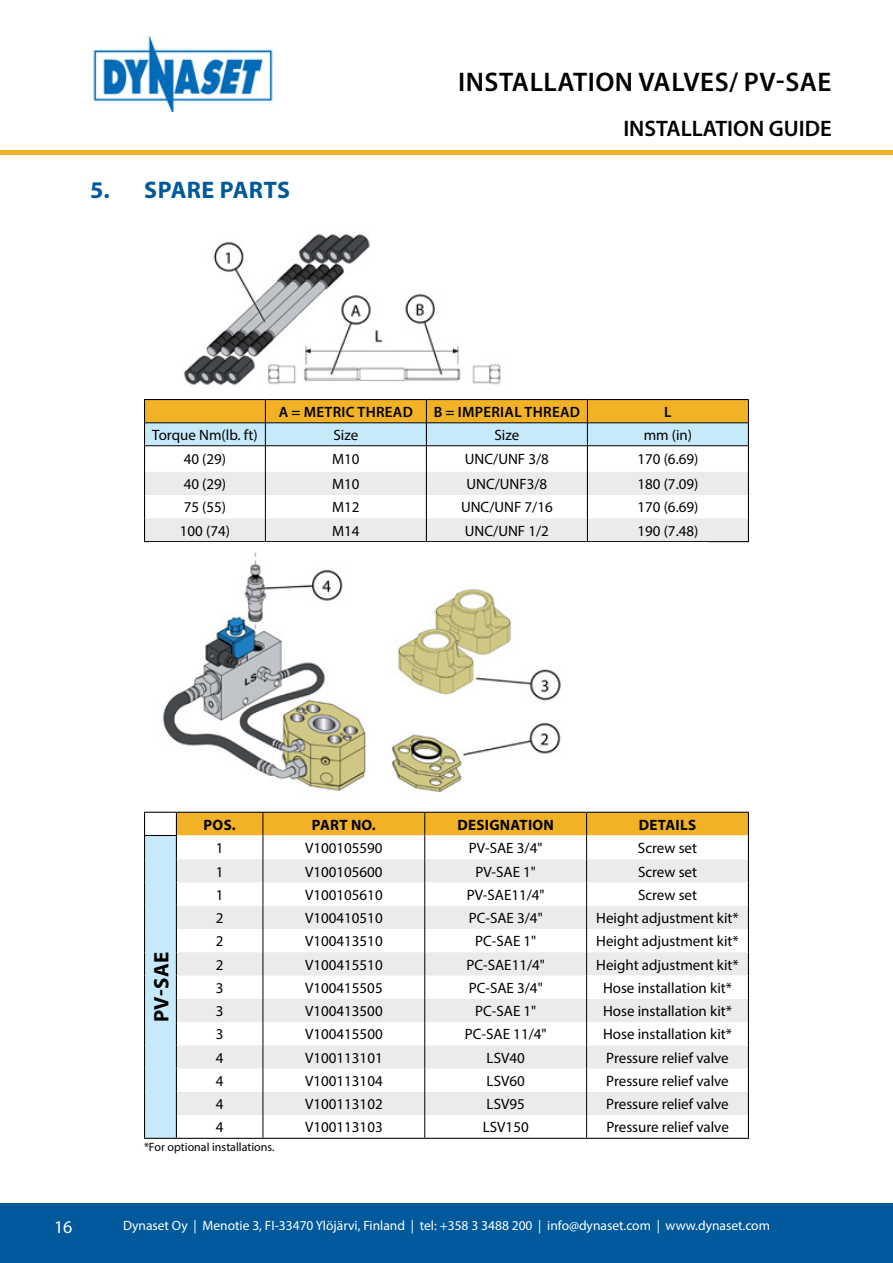
<style>
.page{position:relative;width:893px;height:1263px;background:#fff}
.page>*{position:absolute;margin:0;border:0;box-sizing:border-box;transform-origin:0 0}
.t1{font:600 27px "Myriad Pro";letter-spacing:.02em;color:#000}
.t2{font:700 24px "Myriad Pro";letter-spacing:.02em;color:#00599b}
.t3{font:600 22.5px "Myriad Pro";color:#000}
.t4{font:700 21px "Myriad Pro";color:#000}
.t5{font:18px "Myriad Pro";color:#fff}
.t6{font:15px "Myriad Pro";color:#000}
.t7{font:600 15px "Myriad Pro";letter-spacing:.02em;color:#000}
.t8{font:700 15px "Myriad Pro";letter-spacing:.02em;color:#000}
.t9{font:13.5px "Myriad Pro";color:#fff}
.t10{font:12px "Myriad Pro";color:#000}
</style>
<div class="page">
<hr style="left:0;top:150px;width:893px;height:4px;background:#f2b226">
<div style="left:0;top:1203px;width:893px;height:60px;background:#00599b"></div>
<img style="left:93px;top:35px;width:180px;height:76px">
<img style="left:183px;top:234px;width:318px;height:152px">
<hr style="left:144px;top:399px;width:121px;height:1px;background:#000">
<hr style="left:265px;top:399px;width:161px;height:1px;background:#000">
<hr style="left:426px;top:399px;width:161px;height:1px;background:#000">
<hr style="left:587px;top:399px;width:162px;height:1px;background:#000">
<svg style="left:144px;top:400px;width:605px;height:141px"></svg>
<hr style="left:144px;top:541px;width:121px;height:1px;background:#000">
<hr style="left:265px;top:541px;width:161px;height:1px;background:#000">
<hr style="left:426px;top:541px;width:161px;height:1px;background:#000">
<hr style="left:587px;top:541px;width:162px;height:1px;background:#000">
<img style="left:163px;top:552px;width:398px;height:240px">
<div style="left:145px;top:835px;width:31px;height:303px;background:#c7eafb"></div>
<hr style="left:144px;top:1138px;width:32px;height:1px;background:#000">
<hr style="left:144px;top:835px;width:33px;height:1px;background:#000">
<hr style="left:144px;top:812px;width:32px;height:1px;background:#000">
<svg style="left:144px;top:813px;width:1px;height:325px"></svg>
<svg style="left:176px;top:812px;width:573px;height:326px"></svg>
<hr style="left:176px;top:1138px;width:87px;height:1px;background:#000">
<hr style="left:263px;top:1138px;width:162px;height:1px;background:#000">
<hr style="left:425px;top:1138px;width:162px;height:1px;background:#000">
<hr style="left:587px;top:1138px;width:162px;height:1px;background:#000">
<h2 class="t2" style="left:90px;top:174px;width:201px">5. SPARE PARTS</h2>
<h1 class="t1" style="left:458px;top:65px;width:375px">INSTALLATION VALVES/ PV-SAE</h1>
<h3 class="t3" style="left:623px;top:115px;width:210px">INSTALLATION GUIDE</h3>
<p class="t7" style="left:279px;top:402px;width:136px">A = METRIC THREAD</p>
<p class="t7" style="left:434px;top:402px;width:148px">B = IMPERIAL THREAD</p>
<p class="t7" style="left:664px;top:402px;width:9px">L</p>
<p class="t6" style="left:152px;top:425px;width:107px">Torque Nm(lb. ft)</p>
<p class="t6" style="left:334px;top:425px;width:26px">Size</p>
<p class="t6" style="left:495px;top:425px;width:26px">Size</p>
<p class="t6" style="left:644px;top:425px;width:50px">mm (in)</p>
<p class="t6" style="left:184px;top:450px;width:44px">40 (29)</p>
<p class="t6" style="left:332px;top:450px;width:29px">M10</p>
<p class="t6" style="left:465px;top:450px;width:86px">UNC/UNF 3/8</p>
<p class="t6" style="left:637px;top:450px;width:62px">170 (6.69)</p>
<p class="t6" style="left:184px;top:475px;width:44px">40 (29)</p>
<p class="t6" style="left:332px;top:475px;width:29px">M10</p>
<p class="t6" style="left:466px;top:475px;width:82px">UNC/UNF3/8</p>
<p class="t6" style="left:637px;top:475px;width:62px">180 (7.09)</p>
<p class="t6" style="left:184px;top:498px;width:44px">75 (55)</p>
<p class="t6" style="left:332px;top:498px;width:29px">M12</p>
<p class="t6" style="left:461px;top:498px;width:93px">UNC/UNF 7/16</p>
<p class="t6" style="left:637px;top:498px;width:62px">170 (6.69)</p>
<p class="t6" style="left:180px;top:521px;width:52px">100 (74)</p>
<p class="t6" style="left:332px;top:521px;width:29px">M14</p>
<p class="t6" style="left:465px;top:521px;width:86px">UNC/UNF 1/2</p>
<p class="t6" style="left:637px;top:521px;width:62px">190 (7.48)</p>
<p class="t8" style="left:204px;top:815px;width:34px">POS.</p>
<p class="t8" style="left:312px;top:815px;width:65px">PART NO.</p>
<p class="t8" style="left:457px;top:815px;width:98px">DESIGNATION</p>
<p class="t8" style="left:639px;top:815px;width:59px">DETAILS</p>
<p class="t6" style="left:216px;top:839px;width:9px">1</p>
<p class="t6" style="left:305px;top:839px;width:79px">V100105590</p>
<p class="t6" style="left:469px;top:839px;width:75px">PV-SAE 3/4"</p>
<p class="t6" style="left:638px;top:839px;width:61px">Screw set</p>
<p class="t6" style="left:216px;top:862px;width:9px">1</p>
<p class="t6" style="left:305px;top:862px;width:79px">V100105600</p>
<p class="t6" style="left:475px;top:862px;width:62px">PV-SAE 1"</p>
<p class="t6" style="left:638px;top:862px;width:61px">Screw set</p>
<p class="t6" style="left:216px;top:885px;width:9px">1</p>
<p class="t6" style="left:305px;top:885px;width:79px">V100105610</p>
<p class="t6" style="left:467px;top:885px;width:79px">PV-SAE11/4"</p>
<p class="t6" style="left:638px;top:885px;width:61px">Screw set</p>
<p class="t6" style="left:216px;top:909px;width:9px">2</p>
<p class="t6" style="left:305px;top:909px;width:79px">V100410510</p>
<p class="t6" style="left:469px;top:909px;width:76px">PC-SAE 3/4"</p>
<p class="t6" style="left:596px;top:909px;width:144px">Height adjustment kit*</p>
<p class="t6" style="left:216px;top:932px;width:9px">2</p>
<p class="t6" style="left:305px;top:932px;width:79px">V100413510</p>
<p class="t6" style="left:475px;top:932px;width:63px">PC-SAE 1"</p>
<p class="t6" style="left:596px;top:932px;width:144px">Height adjustment kit*</p>
<p class="t6" style="left:216px;top:955px;width:9px">2</p>
<p class="t6" style="left:305px;top:955px;width:79px">V100415510</p>
<p class="t6" style="left:466px;top:955px;width:80px">PC-SAE11/4"</p>
<p class="t6" style="left:596px;top:955px;width:144px">Height adjustment kit*</p>
<p class="t6" style="left:216px;top:978px;width:9px">3</p>
<p class="t6" style="left:305px;top:978px;width:79px">V100415505</p>
<p class="t6" style="left:469px;top:978px;width:76px">PC-SAE 3/4"</p>
<p class="t6" style="left:603px;top:978px;width:131px">Hose installation kit*</p>
<p class="t6" style="left:216px;top:1002px;width:9px">3</p>
<p class="t6" style="left:305px;top:1002px;width:79px">V100413500</p>
<p class="t6" style="left:475px;top:1002px;width:63px">PC-SAE 1"</p>
<p class="t6" style="left:603px;top:1002px;width:131px">Hose installation kit*</p>
<p class="t6" style="left:216px;top:1025px;width:9px">3</p>
<p class="t6" style="left:305px;top:1025px;width:79px">V100415500</p>
<p class="t6" style="left:465px;top:1025px;width:83px">PC-SAE 11/4"</p>
<p class="t6" style="left:603px;top:1025px;width:131px">Hose installation kit*</p>
<p class="t6" style="left:216px;top:1048px;width:9px">4</p>
<p class="t6" style="left:305px;top:1048px;width:79px">V100113101</p>
<p class="t6" style="left:487px;top:1048px;width:40px">LSV40</p>
<p class="t6" style="left:606px;top:1048px;width:124px">Pressure relief valve</p>
<p class="t6" style="left:216px;top:1071px;width:9px">4</p>
<p class="t6" style="left:305px;top:1071px;width:79px">V100113104</p>
<p class="t6" style="left:487px;top:1071px;width:40px">LSV60</p>
<p class="t6" style="left:606px;top:1071px;width:124px">Pressure relief valve</p>
<p class="t6" style="left:216px;top:1095px;width:9px">4</p>
<p class="t6" style="left:305px;top:1095px;width:79px">V100113102</p>
<p class="t6" style="left:487px;top:1095px;width:40px">LSV95</p>
<p class="t6" style="left:606px;top:1095px;width:124px">Pressure relief valve</p>
<p class="t6" style="left:216px;top:1118px;width:9px">4</p>
<p class="t6" style="left:305px;top:1118px;width:79px">V100113103</p>
<p class="t6" style="left:483px;top:1118px;width:47px">LSV150</p>
<p class="t6" style="left:606px;top:1118px;width:124px">Pressure relief valve</p>
<p class="t10" style="left:144px;top:1139px;width:132px">*For optional installations.</p>
<h3 class="t4" style="left:148px;top:1022px;width:72px;rotate:-90deg">PV-SAE</h3>
<p class="t5" style="left:54px;top:1216px;width:20px">16</p>
<p class="t9" style="left:123px;top:1217px;width:648px">Dynaset Oy | Menotie 3, FI-33470 Ylöjärvi, Finland | tel: +358 3 3488 200 | info@dynaset.com | www.dynaset.com</p>
</div>
